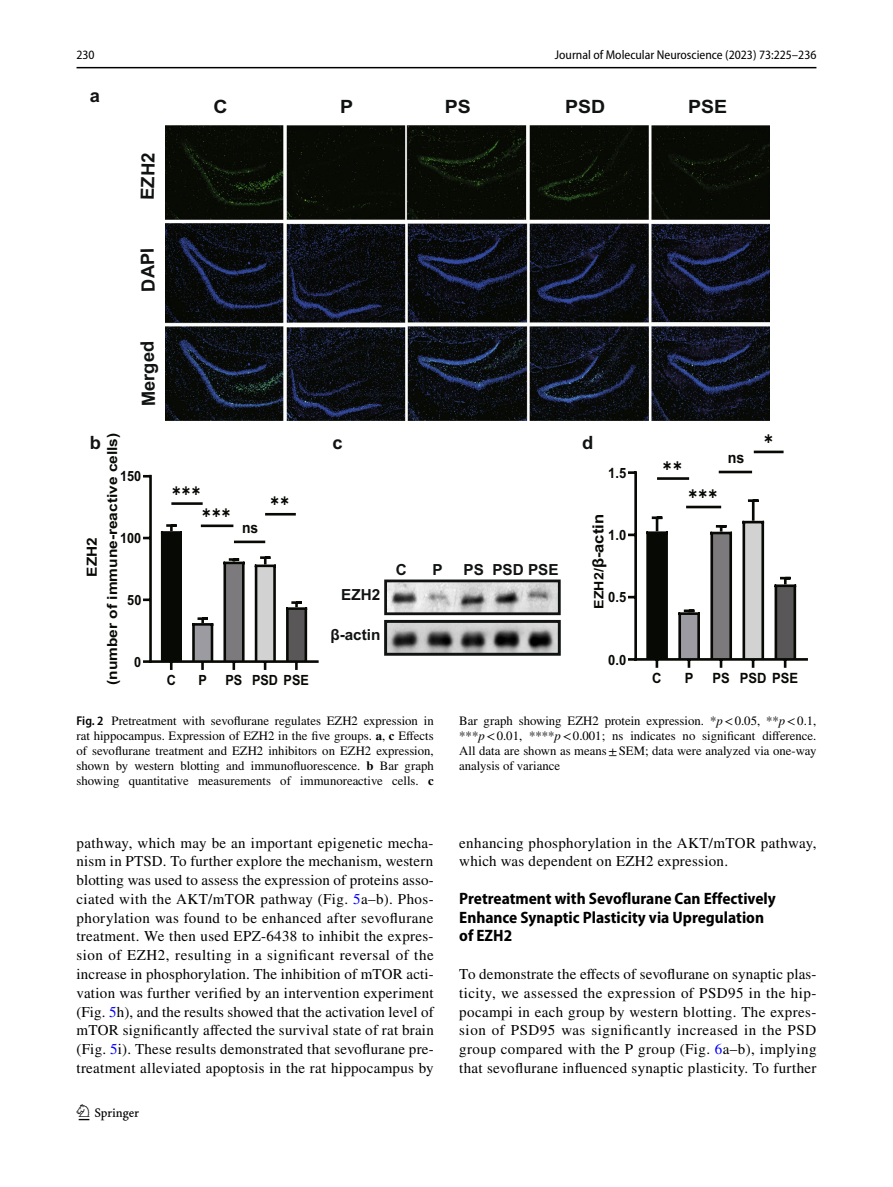
<style>
.page{position:relative;width:893px;height:1187px;background:#fff}
.page>*{position:absolute;margin:0;border:0;box-sizing:border-box;transform-origin:0 0}
.t1{font:22.5px "Springnew Regular 2";color:#000}
.t2{font:18.3px "Arial Bold MT2";color:#111212}
.t3{font:18.3px "Arial Bold MT2";color:#111212;scale:1.07 1}
.t4{font:700 semi-condensed 16.5px/18.8px "Myriad Pro";color:#000}
.t5{font:15.6px "Arial Bold MT2";color:#070904;scale:.92 1}
.t6{font:15.45px "Arial Bold MT2";color:#070904;scale:.9 1}
.t7{font:15.3px "Arial Bold MT2";color:#111212}
.t8{font:15.3px "Arial Bold MT2";color:#060904;scale:1.09 1}
.t9{font:15px/18.8px "STIX";letter-spacing:.02em;color:#000;text-align:justify}
.t10{font:14.1px "Arial Bold MT2";letter-spacing:.005em;color:#070904;scale:.92 1}
.t11{font:14.1px "Arial Bold MT2";letter-spacing:.005em;color:#070904;scale:.9 1}
.t12{font:13.95px/20.2px "Arial Bold MT2";color:#070904;text-align:center;scale:1.11 1}
.t13{font:12.75px/15px "STIX";color:#000;text-align:justify}
.t14{font:semi-condensed 12.75px "Myriad Pro";color:#000}
.t15{font:12.45px "Segoe UI Symbol 2";color:#070904;scale:.92 1}
.t16{font:12.3px "Segoe UI Symbol 2";color:#070904;scale:.9 1}
.s1{font-size:12.9px;color:#070904}
.s2{font-family:"Myriad Pro";font-weight:600;font-stretch:semi-condensed}
.s3{font-weight:700}
.s4{font-style:italic}
.s5{color:#00f}
</style>
<div class="page">
<hr style="left:77px;top:67px;width:739px;height:1px;background:#000">
<img style="left:388px;top:583px;width:169px;height:28px">
<div style="left:384px;top:579px;width:177px;height:36px;border:3px solid #111212"></div>
<img style="left:388px;top:624px;width:169px;height:27px">
<div style="left:384px;top:620px;width:177px;height:35px;border:3px solid #111212"></div>
<hr style="left:149px;top:660px;width:170px;height:3px;background:#070904">
<hr style="left:634px;top:658px;width:174px;height:2px;background:#070904">
<hr style="left:754px;top:450px;width:30px;height:3px;background:#070904">
<img style="left:165px;top:125px;width:605px;height:295px">
<svg style="left:143px;top:474px;width:167px;height:196px"></svg>
<svg style="left:628px;top:470px;width:171px;height:197px"></svg>
<p class="t14" style="left:77px;top:48px;width:20px">230</p>
<p class="t14" style="left:555px;top:48px;width:263px">Journal of Molecular Neuroscience (2023) 73:225–236</p>
<p class="t2" style="left:90px;top:83px;width:12px">a</p>
<p class="t2" style="left:135px;top:199px;width:49px;rotate:-89deg">EZH2</p>
<p class="t2" style="left:135px;top:292px;width:45px;rotate:-91deg">DAPI</p>
<p class="t2" style="left:136px;top:407px;width:67px;rotate:-91deg">Merged</p>
<p class="t3" style="left:213px;top:93px;width:15px">C</p>
<p class="t3" style="left:340px;top:93px;width:14px">P</p>
<p class="t3" style="left:445px;top:93px;width:26px">PS</p>
<p class="t3" style="left:565px;top:93px;width:39px">PSD</p>
<p class="t3" style="left:688px;top:93px;width:38px">PSE</p>
<p class="t12" style="left:82px;top:684px;width:228px;rotate:-90deg">EZH2<br>(number of immune-reactive cells)</p>
<p class="t2" style="left:90px;top:430px;width:13px">b</p>
<p class="t2" style="left:333px;top:430px;width:12px">c</p>
<p class="t2" style="left:582px;top:430px;width:13px">d</p>
<p class="t10" style="left:608px;top:463px;width:21px">1.5</p>
<p class="t11" style="left:120px;top:466px;width:25px">150</p>
<p class="t16" style="left:171px;top:483px;width:34px">✱✱✱</p>
<p class="t16" style="left:202px;top:505px;width:34px">✱✱✱</p>
<p class="t8" style="left:587px;top:608px;width:88px;rotate:-90deg"><span class="s1">EZH2/</span>β-actin</p>
<p class="t6" style="left:242px;top:516px;width:20px">ns</p>
<p class="t10" style="left:608px;top:525px;width:21px">1.0</p>
<p class="t11" style="left:120px;top:528px;width:25px">100</p>
<p class="t7" style="left:396px;top:559px;width:13px">C</p>
<p class="t7" style="left:432px;top:559px;width:12px">P</p>
<p class="t7" style="left:464px;top:559px;width:97px">PS PSD PSE</p>
<p class="t7" style="left:341px;top:584px;width:41px">EZH2</p>
<p class="t7" style="left:330px;top:623px;width:52px">β-actin</p>
<p class="t10" style="left:608px;top:587px;width:21px">0.5</p>
<p class="t11" style="left:127px;top:590px;width:17px">50</p>
<p class="t10" style="left:608px;top:649px;width:21px">0.0</p>
<p class="t11" style="left:134px;top:651px;width:9px">0</p>
<p class="t11" style="left:167px;top:669px;width:12px">C</p>
<p class="t11" style="left:198px;top:669px;width:11px">P</p>
<p class="t11" style="left:225px;top:669px;width:94px">PS PSD PSE</p>
<p class="t15" style="left:688px;top:486px;width:35px">✱✱✱</p>
<p class="t5" style="left:728px;top:446px;width:20px">ns</p>
<p class="t10" style="left:652px;top:667px;width:12px">C</p>
<p class="t10" style="left:685px;top:667px;width:11px">P</p>
<p class="t10" style="left:712px;top:667px;width:95px">PS PSD PSE</p>
<p class="t13" style="left:77px;top:714px;width:359px"><span class="s2">Fig. 2</span> Pretreatment with sevoflurane regulates EZH2 expression in rat hippocampus. Expression of EZH2 in the five groups. <span class="s3">a</span>, <span class="s3">c</span> Effects of sevoflurane treatment and EZH2 inhibitors on EZH2 expression, shown by western blotting and immunofluorescence. <span class="s3">b</span> Bar graph showing quantitative measurements of immunoreactive cells. <span class="s3">c</span></p>
<p class="t13" style="left:459px;top:714px;width:359px">Bar graph showing EZH2 protein expression. *<span class="s4">p</span>&lt;0.05, **<span class="s4">p</span>&lt;0.1, ***<span class="s4">p</span>&lt;0.01, ****<span class="s4">p</span>&lt;0.001; ns indicates no significant difference.<br>All data are shown as means±SEM; data were analyzed via one-way analysis of variance</p>
<p class="t9" style="left:77px;top:834px;width:359px">pathway, which may be an important epigenetic mecha&shy;nism in PTSD. To further explore the mechanism, western blotting was used to assess the expression of proteins asso&shy;ciated with the AKT/mTOR pathway (Fig. <span class="s5">5</span>a–b). Phos&shy;phorylation was found to be enhanced after sevoflurane treatment. We then used EPZ-6438 to inhibit the expres&shy;sion of EZH2, resulting in a significant reversal of the increase in phosphorylation. The inhibition of mTOR acti&shy;vation was further verified by an intervention experiment (Fig. <span class="s5">5</span>h), and the results showed that the activation level of mTOR significantly affected the survival state of rat brain (Fig. <span class="s5">5</span>i). These results demonstrated that sevoflurane pre&shy;treatment alleviated apoptosis in the rat hippocampus by</p>
<p class="t9" style="left:459px;top:834px;width:359px">enhancing phosphorylation in the AKT/mTOR pathway, which was dependent on EZH2 expression.</p>
<p class="t4" style="left:459px;top:889px;width:318px">Pretreatment with Sevoflurane Can Effectively<br>Enhance Synaptic Plasticity via Upregulation of EZH2</p>
<p class="t9" style="left:459px;top:965px;width:359px">To demonstrate the effects of sevoflurane on synaptic plas&shy;ticity, we assessed the expression of PSD95 in the hip&shy;pocampi in each group by western blotting. The expres&shy;sion of PSD95 was significantly increased in the PSD group compared with the P group (Fig. <span class="s5">6</span>a–b), implying that sevoflurane influenced synaptic plasticity. To further</p>
<h1 class="t1" style="left:79px;top:1104px;width:62px">1 3</h1>
</div>
